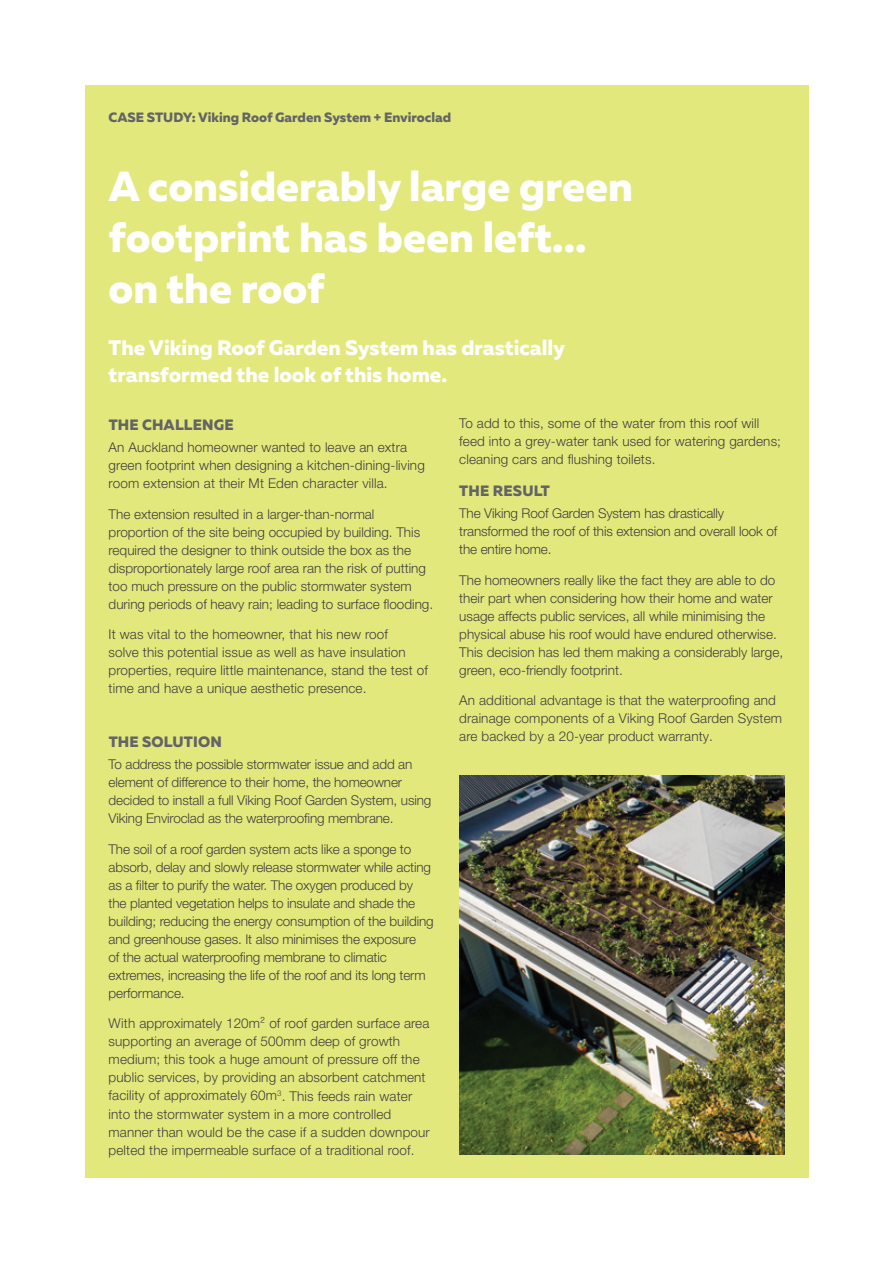
<style>
.page{position:relative;width:893px;height:1263px;background:#fff}
.page>*{position:absolute;margin:0;border:0;box-sizing:border-box;transform-origin:0 0}
.t1{font:800 42px/51px "Muller";color:#fff}
.t2{font:800 21px/27px "Muller";color:#fff}
.t3{font:800 15px "Muller";letter-spacing:.01em;color:#636466}
.t4{font:300 13.5px/18px "Helvetica Neue LT Pro";color:#414042}
.t5{font:800 13.5px "Muller";color:#636466}
</style>
<div class="page">
<div style="left:85px;top:85px;width:723px;height:1093px;background:#e3e87c"></div>
<img style="left:459px;top:775px;width:326px;height:379px">
<p class="t5" style="left:109px;top:108px;width:344px">CASE STUDY: Viking Roof Garden System + Enviroclad</p>
<h1 class="t1" style="left:109px;top:161px;width:526px">A considerably large green footprint has been left... on the roof</h1>
<h2 class="t2" style="left:109px;top:334px;width:458px">The Viking Roof Garden System has drastically transformed the look of this home.</h2>
<p class="t3" style="left:109px;top:415px;width:127px">THE CHALLENGE</p>
<p class="t4" style="left:109px;top:438px;width:318px">An Auckland homeowner wanted to leave an extra green footprint when designing a kitchen-dining-living room extension at their Mt Eden character villa.</p>
<p class="t4" style="left:109px;top:505px;width:326px">The extension resulted in a larger-than-normal proportion of the site being occupied by building. This required the designer to think outside the box as the disproportionately large roof area ran the risk of putting too much pressure on the public stormwater system during periods of heavy rain; leading to surface flooding.</p>
<p class="t4" style="left:109px;top:625px;width:321px">It was vital to the homeowner, that his new roof<br>solve this potential issue as well as have insulation properties, require little maintenance, stand the test of time and have a unique aesthetic presence.</p>
<p class="t3" style="left:109px;top:732px;width:115px">THE SOLUTION</p>
<p class="t4" style="left:109px;top:755px;width:324px">To address the possible stormwater issue and add an element of difference to their home, the homeowner decided to install a full Viking Roof Garden System, using Viking Enviroclad as the waterproofing membrane.</p>
<p class="t4" style="left:109px;top:840px;width:327px">The soil of a roof garden system acts like a sponge to absorb, delay and slowly release stormwater while acting as a filter to purify the water. The oxygen produced by the planted vegetation helps to insulate and shade the building; reducing the energy consumption of the building and greenhouse gases. It also minimises the exposure<br>of the actual waterproofing membrane to climatic extremes, increasing the life of the roof and its long term performance.</p>
<p class="t4" style="left:109px;top:1014px;width:323px">With approximately 120m² of roof garden surface area supporting an average of 500mm deep of growth medium; this took a huge amount of pressure off the public services, by providing an absorbent catchment facility of approximately 60m<sup>3</sup>. This feeds rain water into the stormwater system in a more controlled manner than would be the case if a sudden downpour pelted the impermeable surface of a traditional roof.</p>
<p class="t4" style="left:459px;top:413px;width:323px">To add to this, some of the water from this roof will feed into a grey-water tank used for watering gardens; cleaning cars and flushing toilets.</p>
<p class="t3" style="left:459px;top:481px;width:92px">THE RESULT</p>
<p class="t4" style="left:459px;top:504px;width:320px">The Viking Roof Garden System has drastically transformed the roof of this extension and overall look of the entire home.</p>
<p class="t4" style="left:459px;top:570px;width:325px">The homeowners really like the fact they are able to do their part when considering how their home and water usage affects public services, all while minimising the physical abuse his roof would have endured otherwise.<br>This decision has led them making a considerably large, green, eco-friendly footprint.</p>
<p class="t4" style="left:459px;top:691px;width:324px">An additional advantage is that the waterproofing and drainage components of a Viking Roof Garden System are backed by a 20-year product warranty.</p>
</div>
